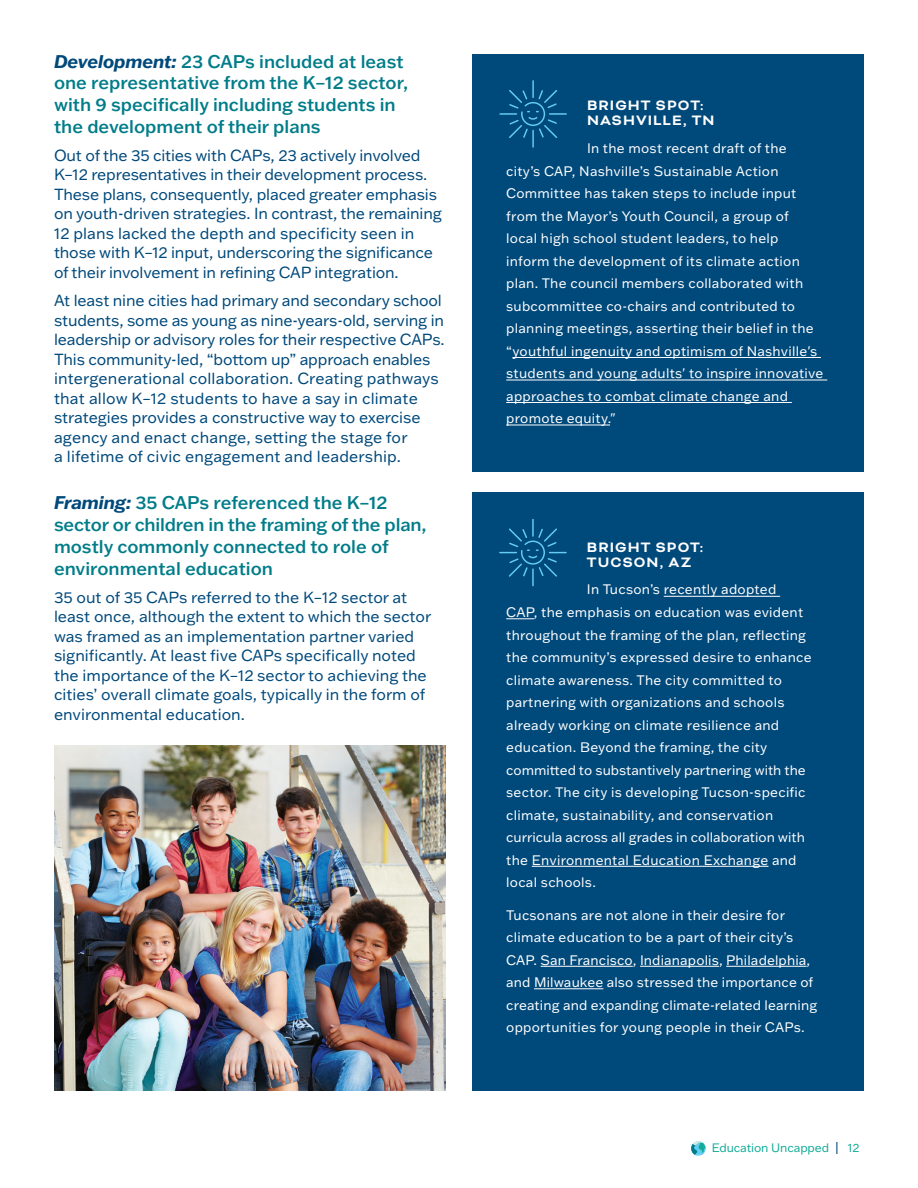
<style>
.page{position:relative;width:918px;height:1188px;background:#fff}
.page>*{position:absolute;margin:0;border:0;box-sizing:border-box;transform-origin:0 0}
.t1{font:500 18px/21.8px "Franklin Gothic ATF";color:#007c89}
.t2{font:15.75px/19.5px "Franklin Gothic ATF";letter-spacing:-.01em;color:#00497b}
.t3{font:700 15.75px/15px "Bicyclette";letter-spacing:.07em;color:#fff}
.t4{font:13.5px/22.5px "Franklin Gothic ATF";letter-spacing:.02em;color:#fff}
.t5{font:12px "Franklin Gothic ATF";letter-spacing:-.01em;color:#16ac99}
.s1{font-weight:700;font-style:italic;color:#00497b}
.s2{color:#00497b}
</style>
<div class="page">
<svg style="left:691px;top:1141px;width:15px;height:15px"></svg>
<div style="left:472px;top:54px;width:392px;height:418px;background:#00497b"></div>
<svg style="left:499px;top:80px;width:68px;height:68px"></svg>
<hr style="left:512px;top:357px;width:309px;height:1px;background:#fff">
<hr style="left:506px;top:380px;width:321px;height:1px;background:#fff">
<hr style="left:506px;top:402px;width:286px;height:1px;background:#fff">
<hr style="left:506px;top:425px;width:104px;height:1px;background:#fff">
<div style="left:472px;top:492px;width:392px;height:598px;background:#00497b"></div>
<svg style="left:499px;top:519px;width:68px;height:67px"></svg>
<hr style="left:664px;top:596px;width:116px;height:1px;background:#fff">
<svg style="left:506px;top:619px;width:28px;height:1px"></svg>
<hr style="left:532px;top:866px;width:237px;height:1px;background:#fff">
<hr style="left:541px;top:966px;width:92px;height:1px;background:#fff">
<hr style="left:640px;top:966px;width:79px;height:1px;background:#fff">
<hr style="left:726px;top:966px;width:81px;height:1px;background:#fff">
<hr style="left:534px;top:989px;width:69px;height:1px;background:#fff">
<img style="left:54px;top:745px;width:392px;height:345px">
<h1 class="t1" style="left:54px;top:50px;width:356px"><span class="s1">Development:</span> 23 CAPs included at least one representative from the K–12 sector, with 9 specifically including students in the development of their plans</h1>
<p class="t2" style="left:54px;top:145px;width:389px">Out of the 35 cities with CAPs, 23 actively involved K–12 representatives in their development process.<br>These plans, consequently, placed greater emphasis on youth-driven strategies. In contrast, the remaining 12 plans lacked the depth and specificity seen in those with K–12 input, underscoring the significance of their involvement in refining CAP integration.</p>
<p class="t2" style="left:54px;top:290px;width:392px">At least nine cities had primary and secondary school students, some as young as nine-years-old, serving in leadership or advisory roles for their respective CAPs.<br>This community-led, “bottom up” approach enables intergenerational collaboration. Creating pathways that allow K–12 students to have a say in climate strategies provides a constructive way to exercise agency and enact change, setting the stage for<br>a lifetime of civic engagement and leadership.</p>
<h1 class="t1" style="left:54px;top:492px;width:374px"><span class="s1">Framing:</span> 35 CAPs referenced the K–12 sector or children in the framing of the plan, mostly commonly connected to role of environmental education</h1>
<p class="t2" style="left:54px;top:587px;width:379px">35 out of 35 CAPs referred to the K–12 sector at least once, although the extent to which the sector was framed as an implementation partner varied significantly. At least five CAPs specifically noted the importance of the K–12 sector to achieving the cities’ overall climate goals, typically in the form of environmental education.</p>
<p class="t3" style="left:587px;top:98px;width:129px">BRIGHT SPOT:<br>NASHVILLE, TN</p>
<p class="t4" style="left:506px;top:137px;width:319px;text-indent:81px">In the most recent draft of the city’s CAP, Nashville’s Sustainable Action Committee has taken steps to include input from the Mayor’s Youth Council, a group of<br>local high school student leaders, to help inform the development of its climate action plan. The council members collaborated with subcommittee co-chairs and contributed to planning meetings, asserting their belief in the “youthful ingenuity and optimism of Nashville's students and young adults' to inspire innovative approaches to combat climate change and promote equity."</p>
<p class="t3" style="left:587px;top:539px;width:118px">BRIGHT SPOT:<br>TUCSON, AZ</p>
<p class="t4" style="left:506px;top:578px;width:307px;text-indent:81px">In Tucson’s recently adopted<br>CAP, the emphasis on education was evident throughout the framing of the plan, reflecting the community’s expressed desire to enhance climate awareness. The city committed to partnering with organizations and schools already working on climate resilience and education. Beyond the framing, the city committed to substantively partnering with the sector. The city is developing Tucson-specific climate, sustainability, and conservation curricula across all grades in collaboration with the Environmental Education Exchange and local schools.</p>
<p class="t4" style="left:506px;top:903px;width:312px">Tucsonans are not alone in their desire for climate education to be a part of their city’s CAP. San Francisco, Indianapolis, Philadelphia, and Milwaukee also stressed the importance of creating and expanding climate-related learning opportunities for young people in their CAPs.</p>
<p class="t5" style="left:712px;top:1140px;width:149px">Education Uncapped <span class="s2">|</span> 12</p>
</div>
